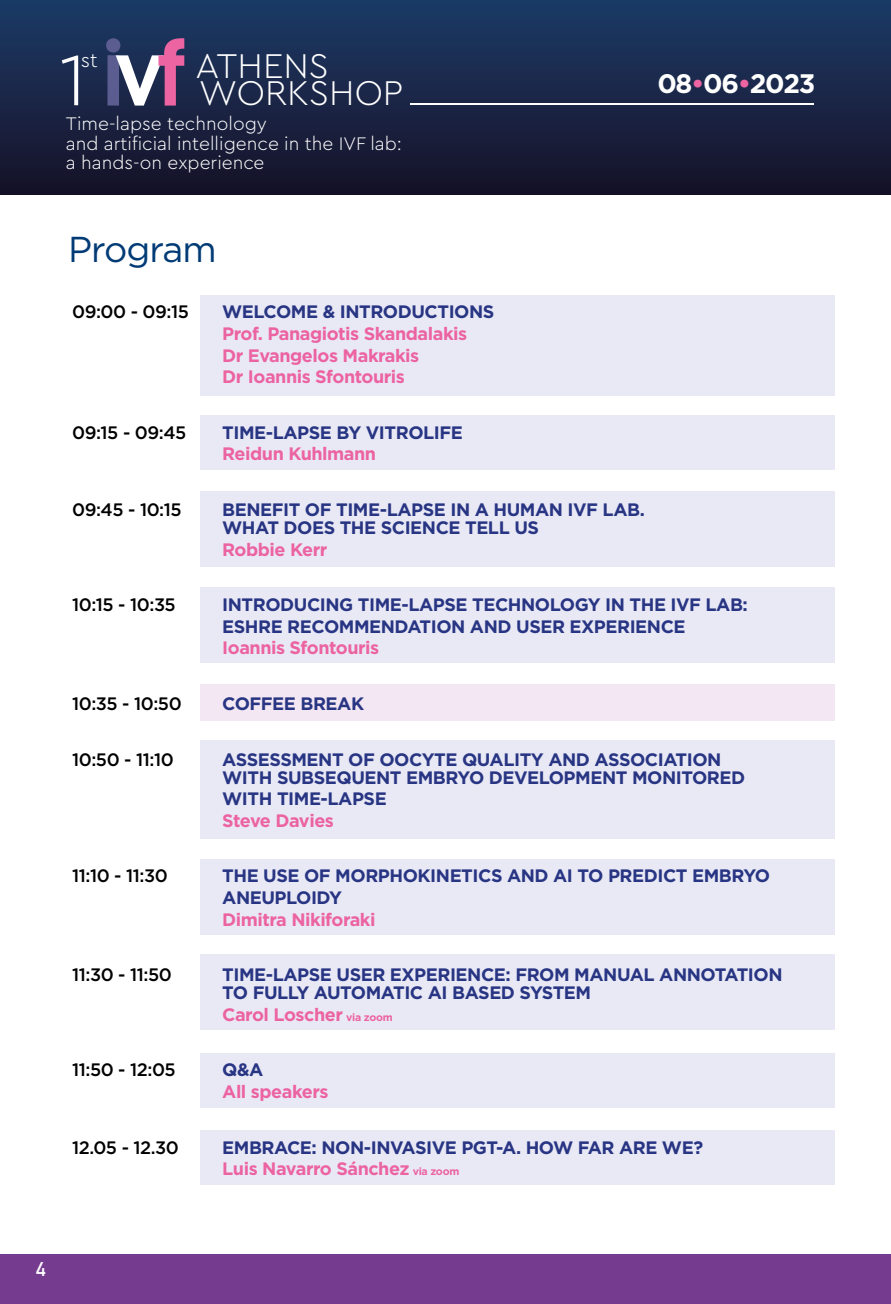
<style>
.page{position:relative;width:891px;height:1304px;background:#fff}
.page>*{position:absolute;margin:0;border:0;box-sizing:border-box;transform-origin:0 0}
.t1{font:300 75.4px "Cera Pro";color:#fff}
.t2{font:300 36px "Cera GR";color:#fff}
.t3{font:36px "Gotham Greek";letter-spacing:-.025em;color:#003b75}
.t4{font:700 26.8px "Gotham Greek";letter-spacing:-.05em;color:#fff}
.t5{font:300 20.6px "Cera GR";color:#fff}
.t6{font:500 20px "PF Din Text";color:#fff}
.t7{font:300 19px/19.6px "Cera GR";color:#fff}
.t8{font:700 18px/18px "Gotham Greek";letter-spacing:-.025em;color:#283583}
.t9{font:700 18px/21.6px "Gotham Greek";letter-spacing:-.025em;color:#ec63a1}
.t10{font:500 18px "Gotham Greek";letter-spacing:-.025em;color:#000}
.s1{color:#ec64a1}
.s2{font-size:10.4px}
.s3{color:#ec63a1}
.s4{font-size:10.4px;color:#ec63a1}
</style>
<div class="page">
<div style="left:0;top:1254px;width:890px;height:50px;background:#753b8f"></div>
<div style="left:0;top:0;width:890px;height:194px;background:linear-gradient(to bottom,#1d3c68,#181328)"></div>
<hr style="left:410px;top:103px;width:403px;height:1px;background:#fff">
<svg style="left:106px;top:38px;width:78px;height:68px"></svg>
<div style="left:200px;top:295px;width:633px;height:101px;background:#e9e9f6"></div>
<div style="left:200px;top:415px;width:633px;height:54px;background:#e9e9f6"></div>
<div style="left:200px;top:1130px;width:633px;height:55px;background:#e9e9f6"></div>
<div style="left:200px;top:1053px;width:633px;height:55px;background:#e9e9f6"></div>
<div style="left:200px;top:684px;width:633px;height:37px;background:#f3e7f3"></div>
<div style="left:200px;top:491px;width:633px;height:76px;background:#e9e9f6"></div>
<div style="left:200px;top:587px;width:633px;height:76px;background:#e9e9f6"></div>
<div style="left:200px;top:859px;width:633px;height:76px;background:#e9e9f6"></div>
<div style="left:200px;top:954px;width:633px;height:76px;background:#e9e9f6"></div>
<div style="left:200px;top:740px;width:633px;height:99px;background:#e9e9f6"></div>
<h2 class="t2" style="left:195px;top:45px;width:135px">ATHENS</h2>
<p class="t5" style="left:81px;top:48px;width:18px">st</p>
<h1 class="t1" style="left:59px;top:30px;width:29px">1</h1>
<p class="t7" style="left:66px;top:114px;width:337px">Time-lapse technology<br>and artificial intelligence in the IVF lab: a hands-on experience</p>
<h2 class="t2" style="left:199px;top:72px;width:206px">WORKSHOP</h2>
<h3 class="t4" style="left:657px;top:68px;width:159px">08<span class="s1">•</span>06<span class="s1">•</span>2023</h3>
<h2 class="t3" style="left:68px;top:229px;width:150px">Program</h2>
<p class="t10" style="left:72px;top:302px;width:118px">09:00 - 09:15</p>
<p class="t8" style="left:222px;top:302px;width:273px">WELCOME &amp; INTRODUCTIONS</p>
<p class="t9" style="left:222px;top:322px;width:246px">Prof. Panagiotis Skandalakis<br>Dr Evangelos Makrakis<br>Dr Ioannis Sfontouris</p>
<p class="t10" style="left:72px;top:422px;width:116px">09:15 - 09:45</p>
<p class="t8" style="left:222px;top:423px;width:242px">TIME-LAPSE BY VITROLIFE</p>
<p class="t9" style="left:222px;top:443px;width:155px">Reidun Kuhlmann</p>
<p class="t10" style="left:72px;top:499px;width:111px">09:45 - 10:15</p>
<p class="t8" style="left:222px;top:500px;width:424px">BENEFIT OF TIME-LAPSE IN A HUMAN IVF LAB.<br>WHAT DOES THE SCIENCE TELL US</p>
<p class="t9" style="left:222px;top:538px;width:107px">Robbie Kerr</p>
<p class="t10" style="left:72px;top:595px;width:105px">10:15 - 10:35</p>
<p class="t8" style="left:222px;top:594px;width:527px;line-height:21.6px">INTRODUCING TIME-LAPSE TECHNOLOGY IN THE IVF LAB:<br>ESHRE RECOMMENDATION AND USER EXPERIENCE</p>
<p class="t9" style="left:222px;top:637px;width:158px">Ioannis Sfontouris</p>
<p class="t10" style="left:72px;top:693px;width:111px">10:35 - 10:50</p>
<p class="t8" style="left:222px;top:694px;width:143px">COFFEE BREAK</p>
<p class="t10" style="left:72px;top:749px;width:103px">10:50 - 11:10</p>
<p class="t8" style="left:222px;top:750px;width:524px">ASSESSMENT OF OOCYTE QUALITY AND ASSOCIATION<br>WITH SUBSEQUENT EMBRYO DEVELOPMENT MONITORED</p>
<p class="t8" style="left:222px;top:789px;width:166px">WITH TIME-LAPSE</p>
<p class="t9" style="left:222px;top:809px;width:113px">Steve Davies</p>
<p class="t10" style="left:72px;top:866px;width:97px">11:10 - 11:30</p>
<p class="t8" style="left:222px;top:865px;width:549px;line-height:21.6px">THE USE OF MORPHOKINETICS AND AI TO PREDICT EMBRYO<br>ANEUPLOIDY</p>
<p class="t9" style="left:222px;top:908px;width:155px">Dimitra Nikiforaki</p>
<p class="t10" style="left:72px;top:965px;width:101px">11:30 - 11:50</p>
<p class="t8" style="left:222px;top:965px;width:561px">TIME-LAPSE USER EXPERIENCE: FROM MANUAL ANNOTATION<br>TO FULLY AUTOMATIC AI BASED SYSTEM</p>
<p class="t9" style="left:222px;top:1003px;width:172px">Carol Loscher <span class="s2">via zoom</span></p>
<p class="t10" style="left:72px;top:1060px;width:105px">11:50 - 12:05</p>
<p class="t8" style="left:222px;top:1061px;width:43px">Q&amp;A</p>
<p class="t9" style="left:222px;top:1080px;width:108px">All speakers</p>
<p class="t10" style="left:72px;top:1137px;width:108px">12.05 - 12.30</p>
<p class="t8" style="left:222px;top:1136px;width:482px;line-height:21.6px">EMBRACE: NON-INVASIVE PGT-A. HOW FAR ARE WE?<br><span class="s3">Luis Navarro Sánchez</span> <span class="s4">via zoom</span></p>
<p class="t6" style="left:36px;top:1258px;width:11px">4</p>
</div>
